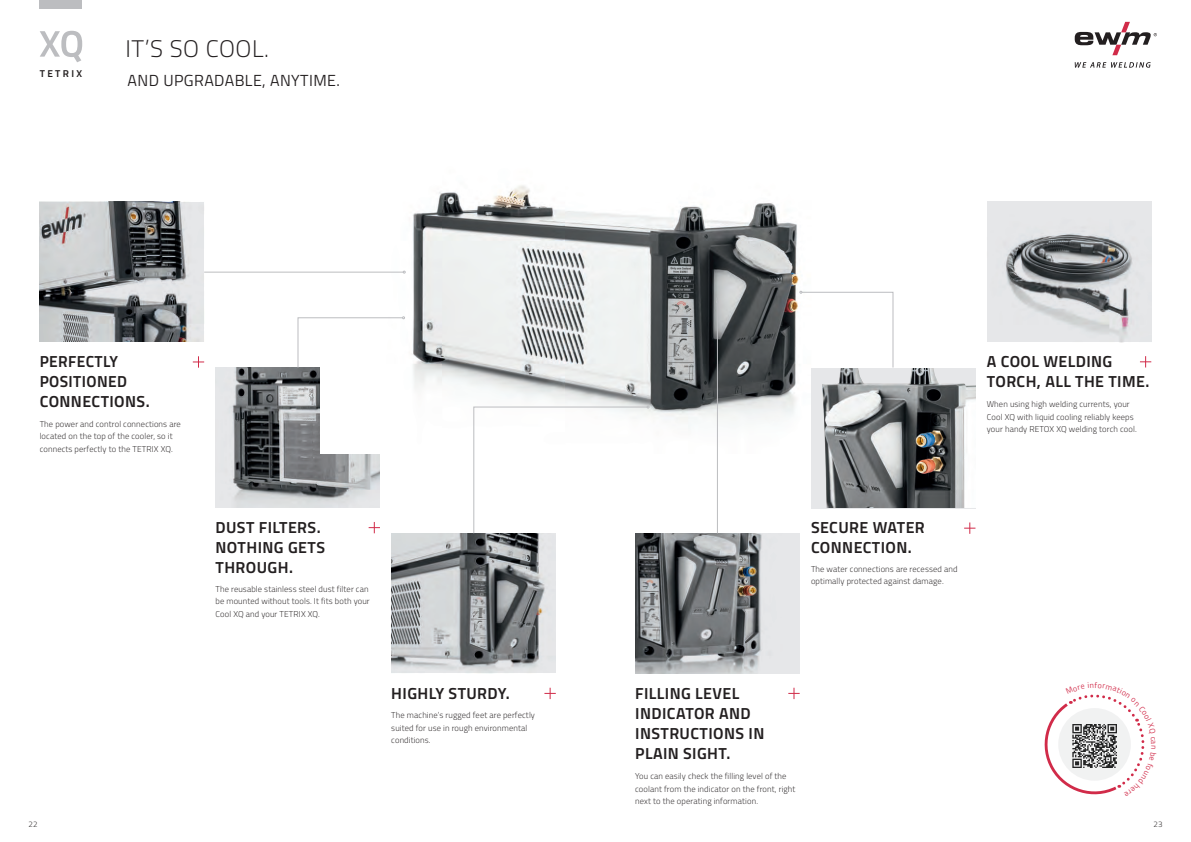
<style>
.page{position:relative;width:1191px;height:842px;background:#fff}
.page>*{position:absolute;margin:0;border:0;box-sizing:border-box;transform-origin:0 0}
.t1{font:300 24px "Titillium Text";letter-spacing:.025em;color:#231f20}
.t2{font:700 16px/20px "Titillium Text";letter-spacing:.025em;color:#231f20}
.t3{font:16px "Titillium Text";letter-spacing:.025em;color:#231f20}
.t4{font:700 10px "Titillium Text";letter-spacing:.23em;color:#231f20}
.t5{font:300 8.5px/12.5px "Titillium Text";letter-spacing:.015em;color:#231f20}
.t6{font:300 8px "Titillium Text";color:#231f20}
</style>
<div class="page">
<img style="left:215px;top:367px;width:165px;height:141px">
<img style="left:40px;top:202px;width:164px;height:140px">
<img style="left:635px;top:533px;width:164px;height:140px">
<img style="left:391px;top:533px;width:165px;height:140px">
<img style="left:320px;top:185px;width:481px;height:269px">
<div style="left:811px;top:368px;width:164px;height:140px;background:#e6e7e9"></div>
<img style="left:822px;top:368px;width:153px;height:140px">
<img style="left:987px;top:202px;width:164px;height:140px">
<svg style="left:964px;top:522px;width:11px;height:12px"></svg>
<hr style="left:204px;top:272px;width:199px;height:1px;background:#bcbdc0">
<svg style="left:297px;top:316px;width:108px;height:52px"></svg>
<svg style="left:799px;top:291px;width:94px;height:77px"></svg>
<svg style="left:473px;top:406px;width:176px;height:128px"></svg>
<hr style="left:717px;top:303px;width:1px;height:230px;background:#bcbdc0">
<svg style="left:193px;top:356px;width:11px;height:12px"></svg>
<svg style="left:544px;top:688px;width:12px;height:11px"></svg>
<svg style="left:788px;top:688px;width:11px;height:11px"></svg>
<svg style="left:1140px;top:356px;width:11px;height:11px"></svg>
<svg style="left:1074px;top:62px;width:76px;height:6px"></svg>
<svg style="left:1074px;top:22px;width:83px;height:33px"></svg>
<svg style="left:369px;top:522px;width:11px;height:11px"></svg>
<svg style="left:40px;top:31px;width:42px;height:31px"></svg>
<div style="left:40px;top:0;width:42px;height:9px;background:#bcbdc0"></div>
<svg style="left:1044px;top:694px;width:101px;height:101px"></svg>
<p class="t4" style="left:40px;top:66px;width:44px">TETRIX</p>
<h1 class="t1" style="left:125px;top:31px;width:145px">IT’S SO COOL.</h1>
<h2 class="t3" style="left:128px;top:68px;width:214px">AND UPGRADABLE, ANYTIME.</h2>
<h2 class="t2" style="left:40px;top:351px;width:111px">PERFECTLY<br>POSITIONED<br>CONNECTIONS.</h2>
<p class="t5" style="left:40px;top:417px;width:143px">The power and control connections are located on the top of the cooler, so it connects perfectly to the TETRIX XQ.</p>
<h2 class="t2" style="left:215px;top:516px;width:111px">DUST FILTERS.<br>NOTHING GETS<br>THROUGH.</h2>
<p class="t5" style="left:215px;top:582px;width:156px">The reusable stainless steel dust filter can be mounted without tools. It fits both your<br>Cool XQ and your TETRIX XQ.</p>
<h2 class="t2" style="left:391px;top:683px;width:120px">HIGHLY STURDY.</h2>
<p class="t5" style="left:391px;top:708px;width:145px">The machine’s rugged feet are perfectly suited for use in rough environmental conditions.</p>
<h2 class="t2" style="left:986px;top:351px;width:164px">A COOL WELDING<br>TORCH, ALL THE TIME.</h2>
<p class="t5" style="left:986px;top:397px;width:151px">When using high welding currents, your<br>Cool XQ with liquid cooling reliably keeps your handy RETOX XQ welding torch cool.</p>
<h2 class="t2" style="left:811px;top:517px;width:115px">SECURE WATER<br>CONNECTION.</h2>
<p class="t5" style="left:811px;top:562px;width:148px">The water connections are recessed and optimally protected against damage.</p>
<h2 class="t2" style="left:635px;top:683px;width:131px">FILLING LEVEL<br>INDICATOR AND<br>INSTRUCTIONS IN<br>PLAIN SIGHT.</h2>
<p class="t5" style="left:635px;top:769px;width:162px">You can easily check the filling level of the coolant from the indicator on the front, right next to the operating information.</p>
<p class="t6" style="left:28px;top:818px;width:11px">22</p>
<p class="t6" style="left:1153px;top:818px;width:11px">23</p>
</div>
